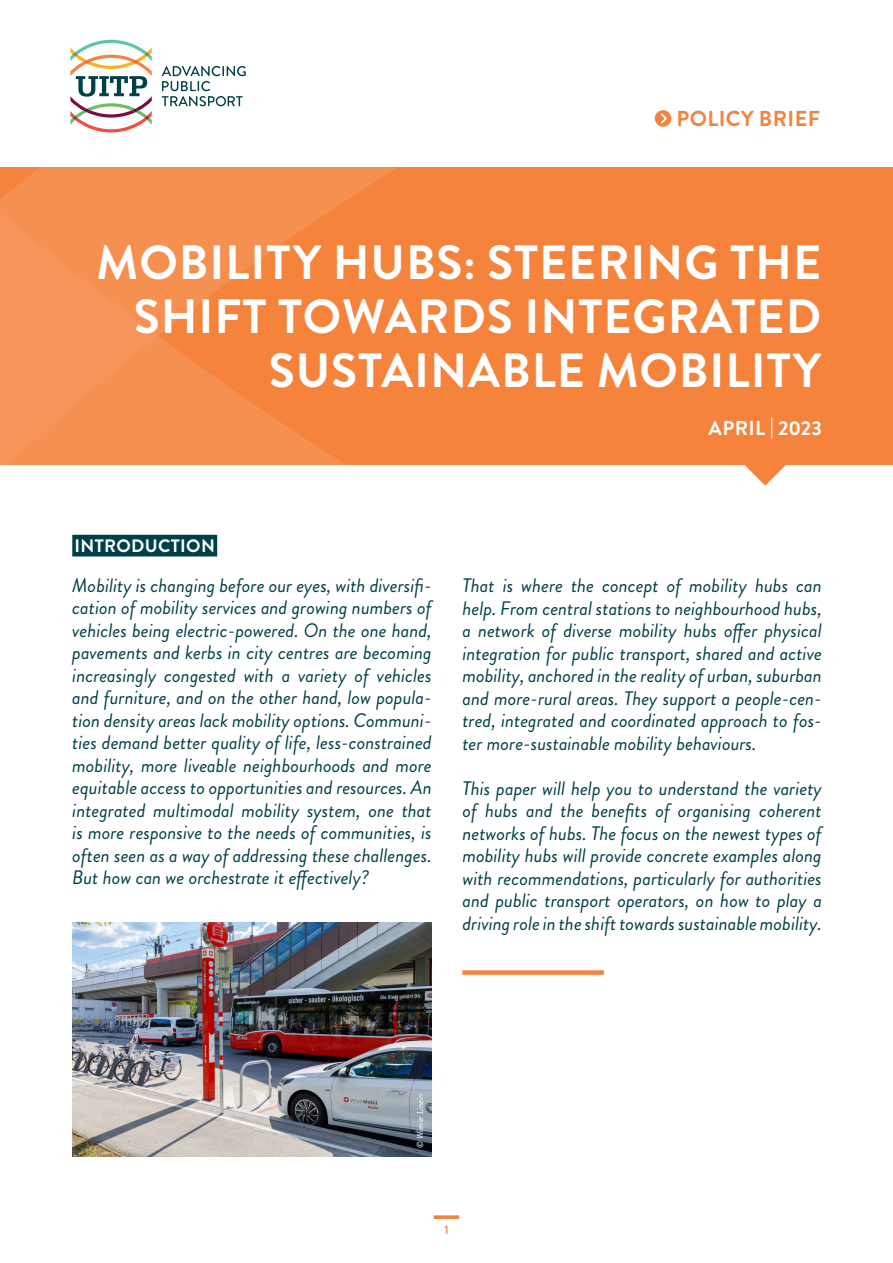
<style>
.page{position:relative;width:893px;height:1263px;background:#fff}
.page>*{position:absolute;margin:0;border:0;box-sizing:border-box;transform-origin:0 0}
.t1{font:700 48px/54px "Brandon Grotesque";letter-spacing:.02em;color:#fff;text-align:right}
.t2{font:700 21.6px "Brandon Grotesque";letter-spacing:.02em;color:#f5833c}
.t3{font:700 20.1px "Brandon Grotesque";letter-spacing:.02em;color:#fff}
.t4{font:italic 19.5px/22.5px "Brandon Grotesque";color:#004047;text-align:justify}
.t5{font:700 18px "Brandon Grotesque";letter-spacing:.02em;color:#fff}
.t6{font:500 12.6px "Brandon Grotesque";color:#f5833c}
.t7{font:italic 9px "Brandon Grotesque";color:#fff}
</style>
<div class="page">
<div style="left:0;top:167px;width:893px;height:298px;background:#f5833c"></div>
<img style="left:0;top:39px;width:657px;height:426px">
<svg style="left:744px;top:465px;width:42px;height:21px"></svg>
<svg style="left:70px;top:40px;width:82px;height:92px"></svg>
<svg style="left:162px;top:66px;width:84px;height:40px"></svg>
<div style="left:655px;top:110px;width:16px;height:17px;background:#f5833c;border-radius:50%"></div>
<svg style="left:659px;top:111px;width:9px;height:15px"></svg>
<svg style="left:434px;top:1215px;width:25px;height:4px"></svg>
<div style="left:72px;top:535px;width:145px;height:21px;background:#004047"></div>
<img style="left:72px;top:923px;width:360px;height:234px">
<div style="left:462px;top:970px;width:142px;height:5px;background:#f5833c"></div>
<p class="t2" style="left:676px;top:103px;width:145px">POLICY BRIEF</p>
<h1 class="t1" style="left:97px;top:236px;width:726px">MOBILITY HUBS: STEERING THE<br>SHIFT TOWARDS INTEGRATED<br>SUSTAINABLE MOBILITY</h1>
<p class="t3" style="left:709px;top:414px;width:115px">APRIL | 2023</p>
<p class="t5" style="left:75px;top:533px;width:142px">INTRODUCTION</p>
<p class="t4" style="left:72px;top:574px;width:361px">Mobility is changing before our eyes, with diversifi&shy;cation of mobility services and growing numbers of vehicles being electric-powered. On the one hand, pavements and kerbs in city centres are becoming increasingly congested with a variety of vehicles and furniture, and on the other hand, low popula&shy;tion density areas lack mobility options. Communi&shy;ties demand better quality of life, less-constrained mobility, more liveable neighbourhoods and more equitable access to opportunities and resources. An integrated multimodal mobility system, one that is more responsive to the needs of communities, is often seen as a way of addressing these challenges.<br>But how can we orchestrate it effectively?</p>
<p class="t4" style="left:462px;top:575px;width:361px">That is where the concept of mobility hubs can help. From central stations to neighbourhood hubs, a network of diverse mobility hubs offer physical integration for public transport, shared and active mobility, anchored in the reality of urban, suburban and more-rural areas. They support a people-cen&shy;tred, integrated and coordinated approach to fos&shy;ter more-sustainable mobility behaviours.</p>
<p class="t4" style="left:462px;top:777px;width:361px">This paper will help you to understand the variety of hubs and the benefits of organising coherent networks of hubs. The focus on the newest types of mobility hubs will provide concrete examples along with recommendations, particularly for authorities and public transport operators, on how to play a driving role in the shift towards sustainable mobility.</p>
<p class="t7" style="left:414px;top:1148px;width:55px;rotate:-90deg">© Wiener Linein</p>
<p class="t6" style="left:444px;top:1221px;width:6px">1</p>
</div>
